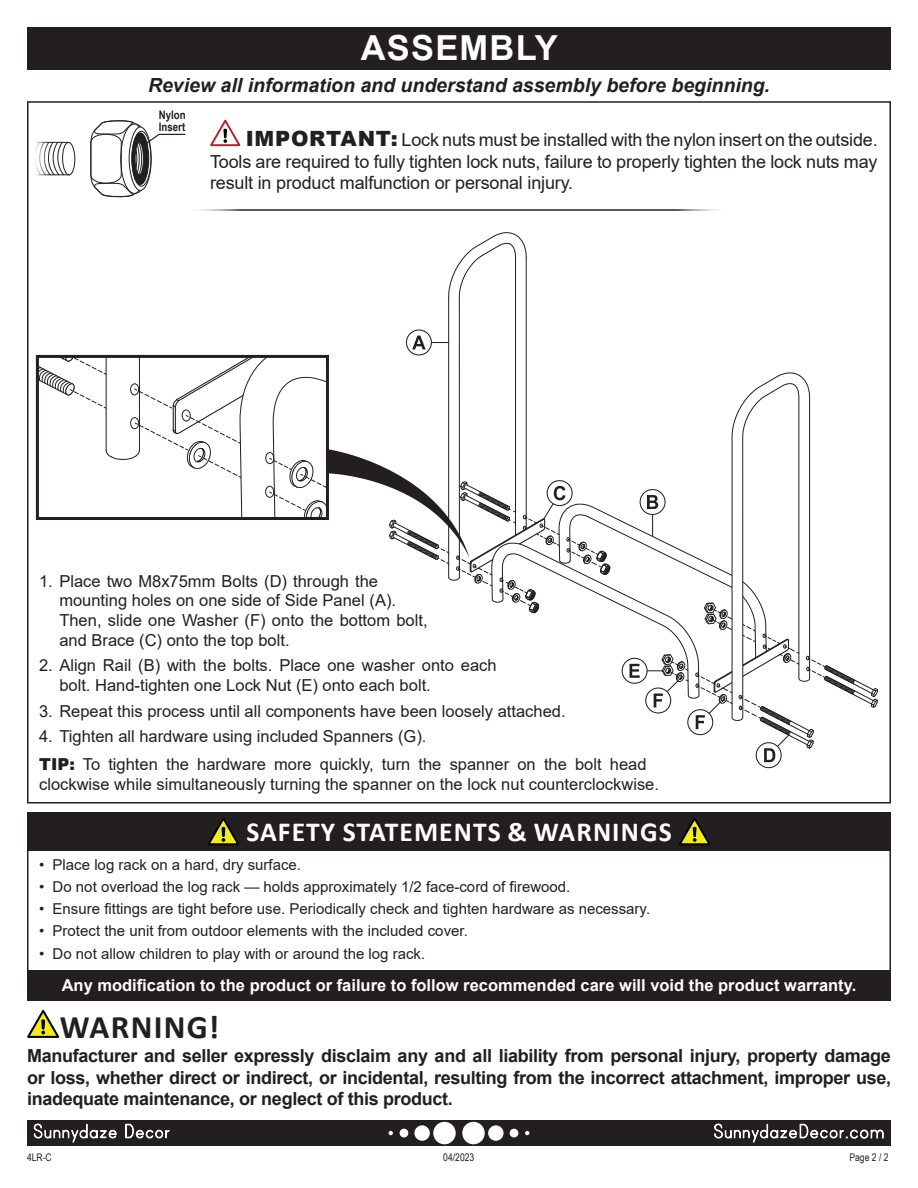
<style>
.page{position:relative;width:918px;height:1188px;background:#fff}
.page>*{position:absolute;margin:0;border:0;box-sizing:border-box;transform-origin:0 0}
.t1{font:700 34.5px "Arial";letter-spacing:.035em;color:#fff}
.t2{font:700 33px "Calibri";letter-spacing:.04em;color:#231f20}
.t3{font:700 27.6px "Calibri";letter-spacing:.04em;color:#fff}
.t4{font:italic 700 19.5px "Arial";color:#231f20}
.t5{font:700 18px/21.6px "Arial";letter-spacing:-.02em;color:#231f20;text-align:justify}
.t6{font:18px/21.6px "Arial";letter-spacing:-.01em;color:#231f20;text-align:justify}
.t7{font:16.5px/19.8px "Arial";color:#231f20}
.t8{font:700 16.5px "Arial";color:#fff}
.t9{font:15px "Arial";color:#231f20}
.t10{font:700 11.85px/11.9px "Arial Narrow";color:#231f20}
.t11{font:10.5px "Arial Narrow";color:#231f20}
.s1{font-weight:900;font-size:21px}
.s2{font-weight:900}
</style>
<div class="page">
<div style="left:27px;top:1120px;width:864px;height:26px;background:#231f20"></div>
<div style="left:462px;top:1122px;width:23px;height:22px;background:#fff;border-radius:50%"></div>
<div style="left:488px;top:1125px;width:16px;height:16px;background:#fff;border-radius:50%"></div>
<div style="left:510px;top:1129px;width:8px;height:8px;background:#fff;border-radius:50%"></div>
<svg style="left:525px;top:1131px;width:4px;height:4px"></svg>
<div style="left:433px;top:1122px;width:23px;height:22px;background:#fff;border-radius:50%"></div>
<div style="left:414px;top:1125px;width:16px;height:16px;background:#fff;border-radius:50%"></div>
<div style="left:400px;top:1129px;width:8px;height:8px;background:#fff;border-radius:50%"></div>
<svg style="left:389px;top:1131px;width:4px;height:4px"></svg>
<svg style="left:34px;top:1123px;width:83px;height:20px"></svg>
<svg style="left:125px;top:1124px;width:45px;height:15px"></svg>
<svg style="left:714px;top:1123px;width:170px;height:20px"></svg>
<div style="left:27px;top:27px;width:864px;height:43px;background:#231f20"></div>
<svg style="left:448px;top:232px;width:79px;height:71px"></svg>
<hr style="left:448px;top:296px;width:1px;height:281px;background:#231f20">
<hr style="left:459px;top:296px;width:1px;height:281px;background:#231f20">
<hr style="left:515px;top:257px;width:1px;height:281px;background:#231f20">
<hr style="left:526px;top:257px;width:1px;height:281px;background:#231f20">
<svg style="left:406px;top:330px;width:25px;height:25px"></svg>
<div style="left:406px;top:330px;width:26px;height:26px;border:1px solid #231f20;border-radius:50%"></div>
<svg style="left:756px;top:743px;width:25px;height:25px"></svg>
<div style="left:756px;top:742px;width:26px;height:26px;border:1px solid #231f20;border-radius:50%"></div>
<svg style="left:37px;top:356px;width:841px;height:406px"></svg>
<svg style="left:412px;top:336px;width:37px;height:13px"></svg>
<div style="left:27px;top:812px;width:864px;height:39px;background:#231f20"></div>
<svg style="left:207px;top:817px;width:32px;height:28px"></svg>
<svg style="left:679px;top:817px;width:32px;height:28px"></svg>
<div style="left:27px;top:970px;width:864px;height:31px;background:#231f20"></div>
<svg style="left:27px;top:1010px;width:32px;height:28px"></svg>
<svg style="left:90px;top:120px;width:95px;height:78px"></svg>
<div style="left:62px;top:142px;width:13px;height:34px;border:1px solid #231f20;border-radius:50%"></div>
<svg style="left:48px;top:143px;width:17px;height:32px"></svg>
<hr style="left:35px;top:142px;width:33px;height:1px;background:#231f20">
<hr style="left:34px;top:175px;width:35px;height:1px;background:#231f20">
<svg style="left:34px;top:141px;width:14px;height:35px"></svg>
<svg style="left:210px;top:120px;width:30px;height:26px"></svg>
<hr style="left:187px;top:209px;width:544px;height:2px;background:#231f20">
<p class="t1" style="left:361px;top:23px;width:198px">ASSEMBLY</p>
<p class="t4" style="left:148px;top:72px;width:623px">Review all information and understand assembly before beginning.</p>
<p class="t10" style="left:159px;top:108px;width:28px">Nylon<br>Insert</p>
<p class="t6" style="left:210px;top:129px;width:669px;text-indent:36px"><span class="s1">IMPORTANT:</span> Lock nuts must be installed with the nylon insert on the outside.<br>Tools are required to fully tighten lock nuts, failure to properly tighten the lock nuts may result in product malfunction or personal injury.</p>
<p class="t7" style="left:59px;top:571px;width:370px;text-indent:-20px">1. Place two M8x75mm Bolts (D) through the mounting holes on one side of Side Panel (A).<br>Then, slide one Washer (F) onto the bottom bolt, and Brace (C) onto the top bolt.</p>
<p class="t7" style="left:59px;top:656px;width:439px;text-indent:-20px">2. Align Rail (B) with the bolts. Place one washer onto each bolt. Hand-tighten one Lock Nut (E) onto each bolt.</p>
<p class="t7" style="left:39px;top:701px;width:528px">3. Repeat this process until all components have been loosely attached.</p>
<p class="t7" style="left:39px;top:726px;width:389px">4. Tighten all hardware using included Spanners (G).</p>
<p class="t7" style="left:39px;top:754px;width:621px"><span class="s2">TIP:</span> To tighten the hardware more quickly, turn the spanner on the bolt head clockwise while simultaneously turning the spanner on the lock nut counterclockwise.</p>
<p class="t3" style="left:246px;top:812px;width:427px">SAFETY STATEMENTS &amp; WARNINGS</p>
<p class="t9" style="left:39px;top:854px;width:263px">• Place log rack on a hard, dry surface.</p>
<p class="t9" style="left:39px;top:877px;width:533px">• Do not overload the log rack — holds approximately 1/2 face-cord of firewood.</p>
<p class="t9" style="left:39px;top:899px;width:613px">• Ensure fittings are tight before use. Periodically check and tighten hardware as necessary.</p>
<p class="t9" style="left:39px;top:921px;width:430px">• Protect the unit from outdoor elements with the included cover.</p>
<p class="t9" style="left:39px;top:943px;width:388px">• Do not allow children to play with or around the log rack.</p>
<p class="t8" style="left:62px;top:973px;width:796px">Any modification to the product or failure to follow recommended care will void the product warranty.</p>
<p class="t2" style="left:60px;top:1004px;width:161px">WARNING!</p>
<p class="t5" style="left:27px;top:1045px;width:866px">Manufacturer and seller expressly disclaim any and all liability from personal injury, property damage or loss, whether direct or indirect, or incidental, resulting from the incorrect attachment, improper use, inadequate maintenance, or neglect of this product.</p>
<p class="t11" style="left:27px;top:1150px;width:26px">4LR-C</p>
<p class="t11" style="left:443px;top:1150px;width:33px">04/2023</p>
<p class="t11" style="left:849px;top:1150px;width:41px">Page 2 / 2</p>
</div>
